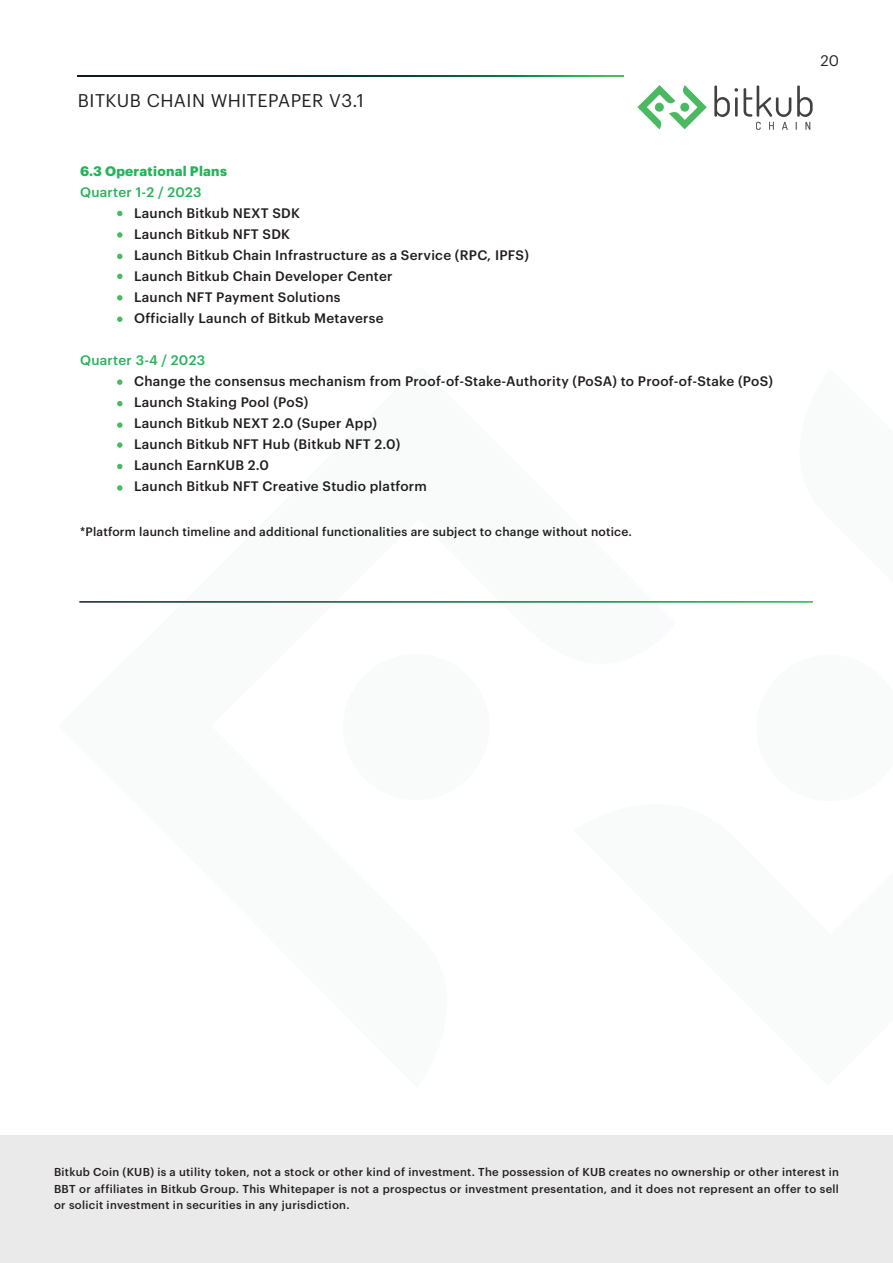
<style>
.page{position:relative;width:893px;height:1263px;background:#fff}
.page>*{position:absolute;margin:0;border:0;box-sizing:border-box;transform-origin:0 0}
.t1{font:18px "Graphik TH";letter-spacing:.025em;color:#231f20}
.t2{font:15px "Graphik TH";color:#231f20}
.t3{font:500 13.5px/21px "Graphik TH";letter-spacing:.02em;color:#211d1e}
.t4{font:500 13.5px "Graphik TH";letter-spacing:.02em;color:#25b25a}
.t5{font:700 13.5px "Graphik TH";letter-spacing:.02em;color:#25b25a}
.t6{font:500 12px "Graphik TH";letter-spacing:.02em;color:#211d1e}
.t7{font:500 11.25px/16.5px "Graphik TH";letter-spacing:.03em;color:#231f20;text-align:justify}
</style>
<div class="page">
<div style="left:0;top:1135px;width:893px;height:128px;background:#eaeaea"></div>
<svg style="left:714px;top:86px;width:24px;height:31px"></svg>
<svg style="left:744px;top:85px;width:69px;height:45px"></svg>
<svg style="left:637px;top:85px;width:70px;height:44px"></svg>
<svg style="left:78px;top:75px;width:545px;height:2px"></svg>
<svg style="left:117px;top:211px;width:6px;height:5px"></svg>
<svg style="left:117px;top:232px;width:6px;height:6px"></svg>
<svg style="left:117px;top:254px;width:6px;height:5px"></svg>
<svg style="left:117px;top:274px;width:6px;height:5px"></svg>
<svg style="left:117px;top:295px;width:6px;height:5px"></svg>
<svg style="left:117px;top:317px;width:6px;height:5px"></svg>
<svg style="left:117px;top:379px;width:6px;height:6px"></svg>
<svg style="left:117px;top:401px;width:6px;height:5px"></svg>
<svg style="left:117px;top:422px;width:6px;height:6px"></svg>
<svg style="left:117px;top:442px;width:6px;height:6px"></svg>
<svg style="left:117px;top:464px;width:6px;height:5px"></svg>
<svg style="left:117px;top:485px;width:6px;height:6px"></svg>
<h1 class="t1" style="left:78px;top:87px;width:287px">BITKUB CHAIN WHITEPAPER V3.1</h1>
<p class="t5" style="left:80px;top:161px;width:148px">6.3 Operational Plans</p>
<p class="t4" style="left:80px;top:182px;width:123px">Quarter 1-2 / 2023</p>
<p class="t3" style="left:134px;top:203px;width:396px">Launch Bitkub NEXT SDK<br>Launch Bitkub NFT SDK<br>Launch Bitkub Chain Infrastructure as a Service (RPC, IPFS)<br>Launch Bitkub Chain Developer Center<br>Launch NFT Payment Solutions<br>Officially Launch of Bitkub Metaverse</p>
<p class="t4" style="left:80px;top:350px;width:127px">Quarter 3-4 / 2023</p>
<p class="t3" style="left:134px;top:371px;width:640px">Change the consensus mechanism from Proof-of-Stake-Authority (PoSA) to Proof-of-Stake (PoS)<br>Launch Staking Pool (PoS)<br>Launch Bitkub NEXT 2.0 (Super App)<br>Launch Bitkub NFT Hub (Bitkub NFT 2.0)<br>Launch EarnKUB 2.0<br>Launch Bitkub NFT Creative Studio platform</p>
<p class="t6" style="left:80px;top:523px;width:553px">*Platform launch timeline and additional functionalities are subject to change without notice.</p>
<p class="t2" style="left:820px;top:50px;width:20px">20</p>
<p class="t7" style="left:54px;top:1164px;width:787px">Bitkub Coin (KUB) is a utility token, not a stock or other kind of investment. The possession of KUB creates no ownership or other interest in BBT or affiliates in Bitkub Group. This Whitepaper is not a prospectus or investment presentation, and it does not represent an offer to sell or solicit investment in securities in any jurisdiction.</p>
</div>
